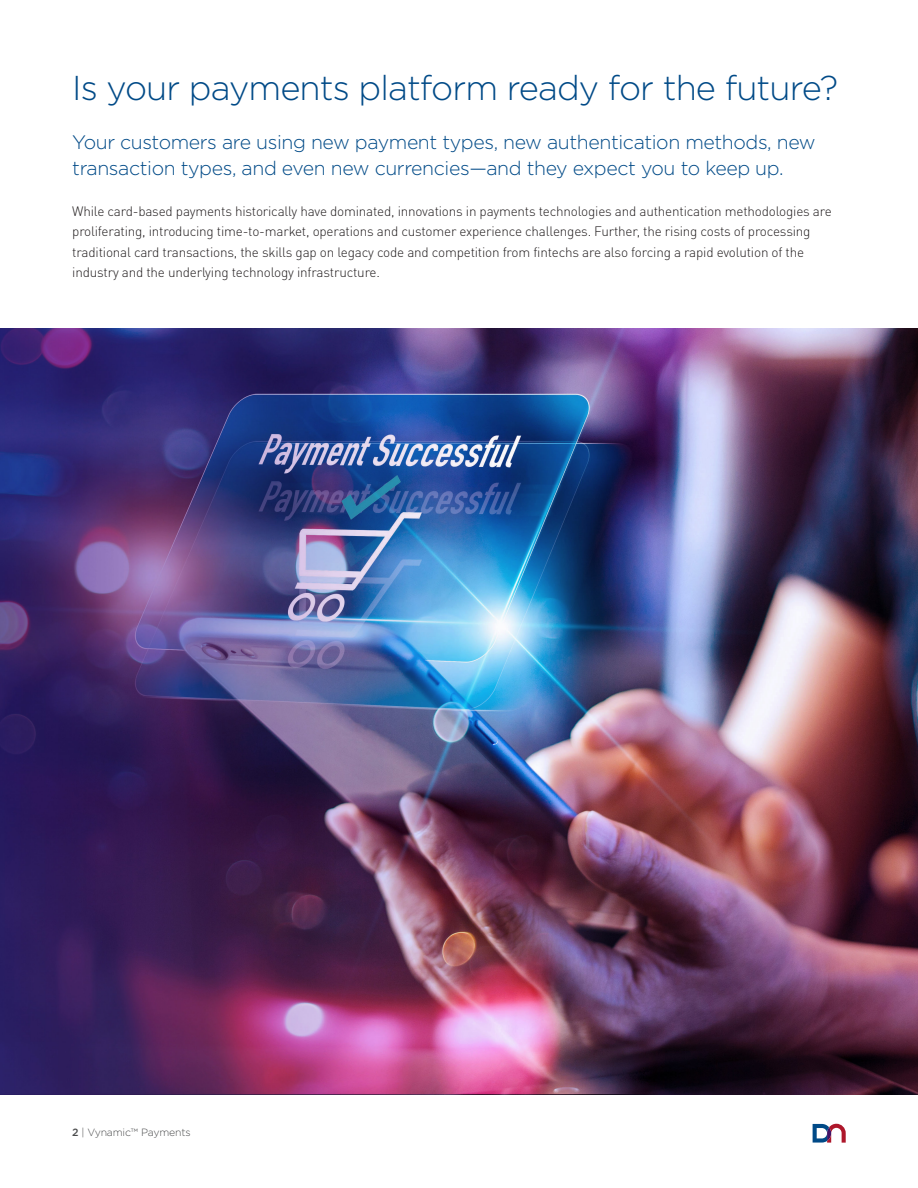
<style>
.page{position:relative;width:918px;height:1188px;background:#fff}
.page>*{position:absolute;margin:0;border:0;box-sizing:border-box;transform-origin:0 0}
.H7_-_Chapter_Headlin{font:300 34.5px "Gotham";letter-spacing:-.025em;color:#004a87}
.BC2___Large_blue_int{font:300 19.5px/25.5px "Gotham";letter-spacing:-.02em;color:#004a87}
.BC1___Main_body_copy{font:300 13.5px/20.2px "DIN Pro";letter-spacing:-.015em;color:#231f20}
.BC1___Main_body_copy-2{font:300 10.5px "Gotham";letter-spacing:-.015em;color:#4b4c4d}
.s1{font-weight:500}
</style>
<div class="page">
<img style="left:0;top:329px;width:918px;height:765px">
<svg style="left:813px;top:1124px;width:33px;height:19px"></svg>
<p class="H7_-_Chapter_Headlin" style="left:72px;top:66px;width:767px">Is your payments platform ready for the future?</p>
<p class="BC2___Large_blue_int" style="left:72px;top:129px;width:745px">Your customers are using new payment types, new authentication methods, new transaction types, and even new currencies—and they expect you to keep up.</p>
<p class="BC1___Main_body_copy" style="left:72px;top:200px;width:761px">While card-based payments historically have dominated, innovations in payments technologies and authentication methodologies are proliferating, introducing time-to-market, operations and customer experience challenges. Further, the rising costs of processing traditional card transactions, the skills gap on legacy code and competition from fintechs are also forcing a rapid evolution of the industry and the underlying technology infrastructure.</p>
<p class="BC1___Main_body_copy-2" style="left:72px;top:1126px;width:120px"><span class="s1">2</span> | Vynamic™ Payments</p>
</div>
